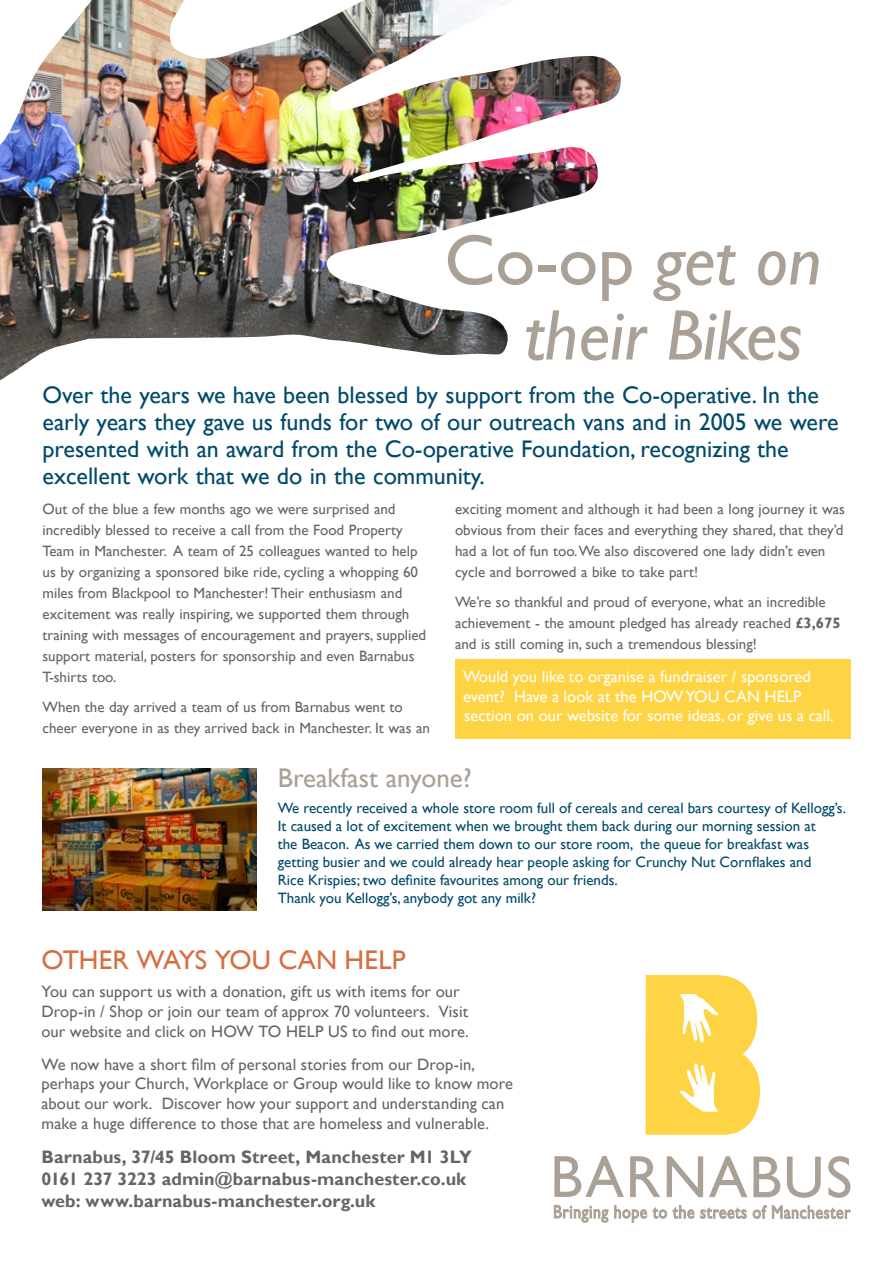
<style>
.page{position:relative;width:893px;height:1263px;background:#fff}
.page>*{position:absolute;margin:0;border:0;box-sizing:border-box;transform-origin:0 0}
.t1{font:italic 72px/75px "Gill Sans";color:#aaa095;text-align:right}
.t2{font:27px "Gill Sans";letter-spacing:.005em;color:#d76e40}
.t3{font:27px "Gill Sans";color:#aaa095}
.t4{font:24px/27px "Gill Sans";color:#004a69}
.t5{font:700 18px/21.6px "Gill Sans";letter-spacing:.005em;color:#646567}
.t6{font:16.5px/19.8px "Gill Sans";letter-spacing:.005em;color:#646567}
.t7{font:16.5px/19.8px "Gill Sans";color:#fff}
.t8{font:15px/21px "Gill Sans";color:#646567}
.t9{font:15px/18px "Gill Sans";color:#004a69}
.s1{font-style:normal}
.s2{font-weight:700}
</style>
<div class="page">
<svg style="left:554px;top:1156px;width:70px;height:41px"></svg>
<svg style="left:630px;top:1156px;width:30px;height:41px"></svg>
<svg style="left:667px;top:1156px;width:36px;height:41px"></svg>
<svg style="left:709px;top:1156px;width:38px;height:41px"></svg>
<svg style="left:753px;top:1156px;width:27px;height:41px"></svg>
<svg style="left:787px;top:1156px;width:34px;height:42px"></svg>
<svg style="left:828px;top:1156px;width:22px;height:42px"></svg>
<svg style="left:554px;top:1205px;width:54px;height:17px"></svg>
<svg style="left:615px;top:1205px;width:32px;height:17px"></svg>
<svg style="left:653px;top:1208px;width:14px;height:10px"></svg>
<svg style="left:673px;top:1205px;width:21px;height:13px"></svg>
<svg style="left:701px;top:1208px;width:45px;height:10px"></svg>
<svg style="left:753px;top:1205px;width:13px;height:13px"></svg>
<svg style="left:772px;top:1205px;width:78px;height:13px"></svg>
<svg style="left:645px;top:975px;width:115px;height:160px;background:#ffdb63"></svg>
<img style="left:0;top:0;width:621px;height:380px">
<div style="left:455px;top:659px;width:395px;height:79px;background:#ffd444"></div>
<img style="left:43px;top:768px;width:214px;height:142px">
<h1 class="t1" style="left:444px;top:224px;width:379px"><span class="s1">Co-op</span> get on their Bikes</h1>
<p class="t4" style="left:43px;top:382px;width:797px">Over the years we have been blessed by support from the Co-operative. In the early years they gave us funds for two of our outreach vans and in 2005 we were presented with an award from the Co-operative Foundation, recognizing the excellent work that we do in the community.</p>
<p class="t8" style="left:43px;top:499px;width:385px">Out of the blue a few months ago we were surprised and incredibly blessed to receive a call from the Food Property Team in Manchester. A team of 25 colleagues wanted to help us by organizing a sponsored bike ride, cycling a whopping 60 miles from Blackpool to Manchester! Their enthusiasm and excitement was really inspiring, we supported them through training with messages of encouragement and prayers, supplied support material, posters for sponsorship and even Barnabus T-shirts too.</p>
<p class="t8" style="left:43px;top:696px;width:389px">When the day arrived a team of us from Barnabus went to cheer everyone in as they arrived back in Manchester. It was an</p>
<p class="t8" style="left:455px;top:499px;width:392px">exciting moment and although it had been a long journey it was obvious from their faces and everything they shared, that they’d had a lot of fun too. We also discovered one lady didn’t even cycle and borrowed a bike to take part!</p>
<p class="t8" style="left:455px;top:591px;width:387px">We’re so thankful and proud of everyone, what an incredible achievement - the amount pledged has already reached <span class="s2">£3,675 </span>and is still coming in, such a tremendous blessing!</p>
<p class="t7" style="left:463px;top:667px;width:372px">Would you like to organise a fundraiser / sponsored event? Have a look at the HOW YOU CAN HELP section on our website for some ideas, or give us a call.</p>
<h2 class="t3" style="left:278px;top:762px;width:195px">Breakfast anyone?</h2>
<p class="t9" style="left:278px;top:800px;width:570px">We recently received a whole store room full of cereals and cereal bars courtesy of Kellogg’s.<br>It caused a lot of excitement when we brought them back during our morning session at<br>the Beacon. As we carried them down to our store room, the queue for breakfast was getting busier and we could already hear people asking for Crunchy Nut Cornflakes and<br>Rice Krispies; two definite favourites among our friends.<br>Thank you Kellogg’s, anybody got any milk?</p>
<h2 class="t2" style="left:41px;top:944px;width:365px">OTHER WAYS YOU CAN HELP</h2>
<p class="t6" style="left:41px;top:982px;width:429px">You can support us with a donation, gift us with items for our<br>Drop-in / Shop or join our team of approx 70 volunteers. Visit our website and click on HOW TO HELP US to find out more.</p>
<p class="t6" style="left:41px;top:1054px;width:473px">We now have a short film of personal stories from our Drop-in, perhaps your Church, Workplace or Group would like to know more about our work. Discover how your support and understanding can make a huge difference to those that are homeless and vulnerable.</p>
<p class="t5" style="left:41px;top:1147px;width:432px">Barnabus, 37/45 Bloom Street, Manchester M1 3LY<br>0161 237 3223 admin@barnabus-manchester.co.uk web: www.barnabus-manchester.org.uk</p>
</div>
